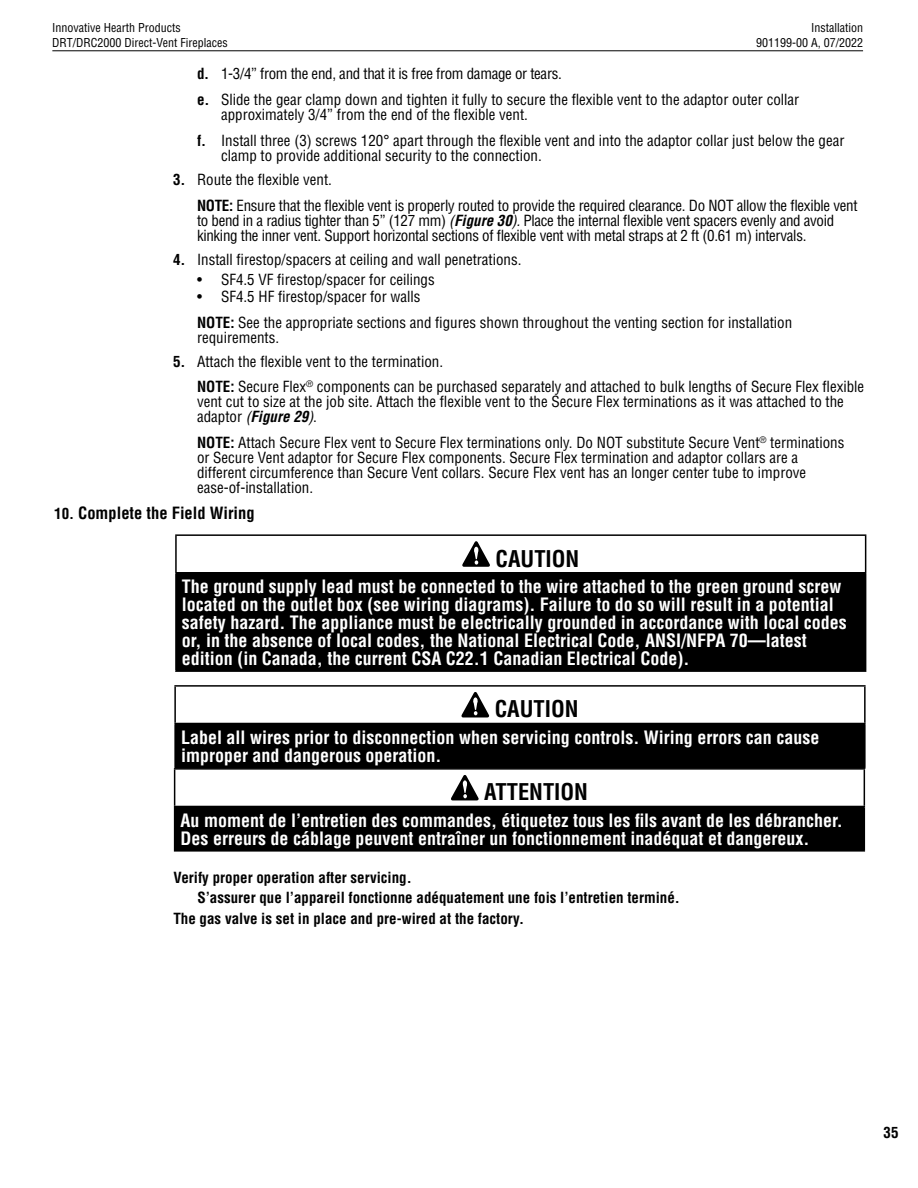
<style>
.page{position:relative;width:918px;height:1188px;background:#fff}
.page>*{position:absolute;margin:0;border:0;box-sizing:border-box;transform-origin:0 0}
.t1{font:700 condensed 22.5px "Helvetica";color:#000}
.t2{font:700 condensed 18px/18px "Helvetica";color:#fff}
.t3{font:700 condensed 16.5px "Helvetica";color:#000}
.t4{font:condensed 15px/25.8px "Helvetica";color:#000}
.t5{font:condensed 15px/25.8px "Helvetica";letter-spacing:-.02em;color:#000}
.t6{font:700 condensed 15px "Helvetica";color:#000}
.t7{font:condensed 12px/15px "Helvetica";color:#000;text-align:right}
.s1{font-weight:700}
.s2{font-style:italic}
.s3{font-weight:700;font-style:italic}
.s4{font-size:15px}
</style>
<div class="page">
<hr style="left:52px;top:50px;width:811px;height:1px;background:#000">
<div style="left:176px;top:573px;width:690px;height:98px;background:#000"></div>
<hr style="left:175px;top:534px;width:691px;height:2px;background:#000">
<hr style="left:175px;top:536px;width:2px;height:36px;background:#000">
<hr style="left:865px;top:536px;width:1px;height:36px;background:#000">
<hr style="left:175px;top:572px;width:691px;height:2px;background:#000">
<hr style="left:175px;top:574px;width:2px;height:96px;background:#000">
<hr style="left:175px;top:670px;width:691px;height:2px;background:#000">
<svg style="left:462px;top:541px;width:28px;height:26px"></svg>
<div style="left:175px;top:723px;width:690px;height:45px;background:#000"></div>
<hr style="left:174px;top:685px;width:692px;height:2px;background:#000">
<hr style="left:174px;top:687px;width:2px;height:36px;background:#000">
<hr style="left:864px;top:687px;width:2px;height:36px;background:#000">
<hr style="left:174px;top:723px;width:692px;height:1px;background:#000">
<hr style="left:174px;top:724px;width:2px;height:43px;background:#000">
<hr style="left:864px;top:724px;width:2px;height:43px;background:#000">
<hr style="left:174px;top:767px;width:692px;height:2px;background:#000">
<svg style="left:461px;top:692px;width:29px;height:26px"></svg>
<div style="left:175px;top:806px;width:689px;height:45px;background:#000"></div>
<hr style="left:174px;top:768px;width:691px;height:2px;background:#000">
<hr style="left:174px;top:770px;width:1px;height:36px;background:#000">
<hr style="left:864px;top:770px;width:1px;height:36px;background:#000">
<hr style="left:174px;top:806px;width:691px;height:1px;background:#000">
<hr style="left:174px;top:807px;width:1px;height:43px;background:#000">
<hr style="left:864px;top:807px;width:1px;height:43px;background:#000">
<hr style="left:174px;top:850px;width:691px;height:2px;background:#000">
<svg style="left:451px;top:775px;width:28px;height:26px"></svg>
<p class="t7" style="left:52px;top:20px;width:177px;text-align:left">Innovative Hearth Products<br>DRT/DRC2000 Direct-Vent Fireplaces</p>
<p class="t7" style="left:756px;top:20px;width:109px">Installation<br>901199-00 A, 07/2022</p>
<p class="t4" style="left:197px;top:61px;width:604px"><span class="s1">d.</span> 1-3/4” from the end, and that it is free from damage or tears.<br><span class="s1">e.</span> Slide the gear clamp down and tighten it fully to secure the flexible vent to the adaptor outer collar</p>
<p class="t4" style="left:197px;top:102px;width:649px;text-indent:24px">approximately 3/4” from the end of the flexible vent.<br><span class="s1">f.</span> Install three (3) screws 120° apart through the flexible vent and into the adaptor collar just below the gear</p>
<p class="t4" style="left:221px;top:143px;width:322px">clamp to provide additional security to the connection.</p>
<p class="t5" style="left:197px;top:167px;width:662px;text-indent:-24px"><span class="s1">3.</span> Route the flexible vent.<br><span class="s1">NOTE:</span> Ensure that the flexible vent is properly routed to provide the required clearance. Do NOT allow the flexible vent</p>
<p class="t5" style="left:197px;top:213px;width:639px;line-height:15px">to bend in a radius tighter than 5” (127 mm) <span class="s2">(</span><span class="s3">Figure 30</span><span class="s2">).</span> Place the internal flexible vent spacers evenly and avoid kinking the inner vent. Support horizontal sections of flexible vent with metal straps at 2 ft (0.61 m) intervals.</p>
<p class="t4" style="left:173px;top:246px;width:350px"><span class="s1">4.</span> Install firestop/spacers at ceiling and wall penetrations.</p>
<p class="t4" style="left:197px;top:267px;width:239px">• SF4.5 VF firestop/spacer for ceilings</p>
<p class="t4" style="left:197px;top:283px;width:597px">• SF4.5 HF firestop/spacer for walls<br><span class="s1">NOTE:</span> See the appropriate sections and figures shown throughout the venting section for installation</p>
<p class="t4" style="left:197px;top:324px;width:84px">requirements.</p>
<p class="t4" style="left:197px;top:348px;width:669px;text-indent:-24px"><span class="s1">5.</span> Attach the flexible vent to the termination.<br><span class="s1">NOTE:</span> Secure Flex<sup>®</sup> components can be purchased separately and attached to bulk lengths of Secure Flex flexible</p>
<p class="t4" style="left:197px;top:394px;width:648px;line-height:15px">vent cut to size at the job site. Attach the flexible vent to the Secure Flex terminations as it was attached to the adaptor <span class="s2">(</span><span class="s3">Figure 29</span><span class="s2">)</span>.</p>
<p class="t4" style="left:197px;top:435px;width:649px;line-height:15px"><span class="s1">NOTE:</span> Attach Secure Flex vent to Secure Flex terminations only. Do NOT substitute Secure Vent<sup>®</sup> terminations or Secure Vent adaptor for Secure Flex components. Secure Flex termination and adaptor collars are a different circumference than Secure Vent collars. Secure Flex vent has an longer center tube to improve ease‑of‑installation.</p>
<p class="t3" style="left:54px;top:503px;width:202px"><span class="s4">10.</span> Complete the Field Wiring</p>
<h1 class="t1" style="left:496px;top:544px;width:85px">CAUTION</h1>
<p class="t2" style="left:182px;top:577px;width:666px">The ground supply lead must be connected to the wire attached to the green ground screw located on the outlet box (see wiring diagrams). Failure to do so will result in a potential safety hazard. The appliance must be electrically grounded in accordance with local codes or, in the absence of local codes, the National Electrical Code, ANSI/NFPA 70—latest edition (in Canada, the current CSA C22.1 Canadian Electrical Code).</p>
<h1 class="t1" style="left:495px;top:695px;width:85px">CAUTION</h1>
<p class="t2" style="left:181px;top:728px;width:640px">Label all wires prior to disconnection when servicing controls. Wiring errors can cause improper and dangerous operation.</p>
<h1 class="t1" style="left:484px;top:778px;width:105px">ATTENTION</h1>
<p class="t2" style="left:181px;top:811px;width:664px">Au moment de l’entretien des commandes, étiquetez tous les fils avant de les débrancher.<br>Des erreurs de cáblage peuvent entraîner un fonctionnement inadéquat et dangereux.</p>
<p class="t6" style="left:173px;top:868px;width:240px">Verify proper operation after servicing.</p>
<p class="t6" style="left:197px;top:888px;width:484px">S’assurer que l’appareil fonctionne adéquatement une fois l’entretien terminé.</p>
<p class="t6" style="left:173px;top:909px;width:352px">The gas valve is set in place and pre‑wired at the factory.</p>
<p class="t6" style="left:884px;top:1123px;width:16px">35</p>
</div>
